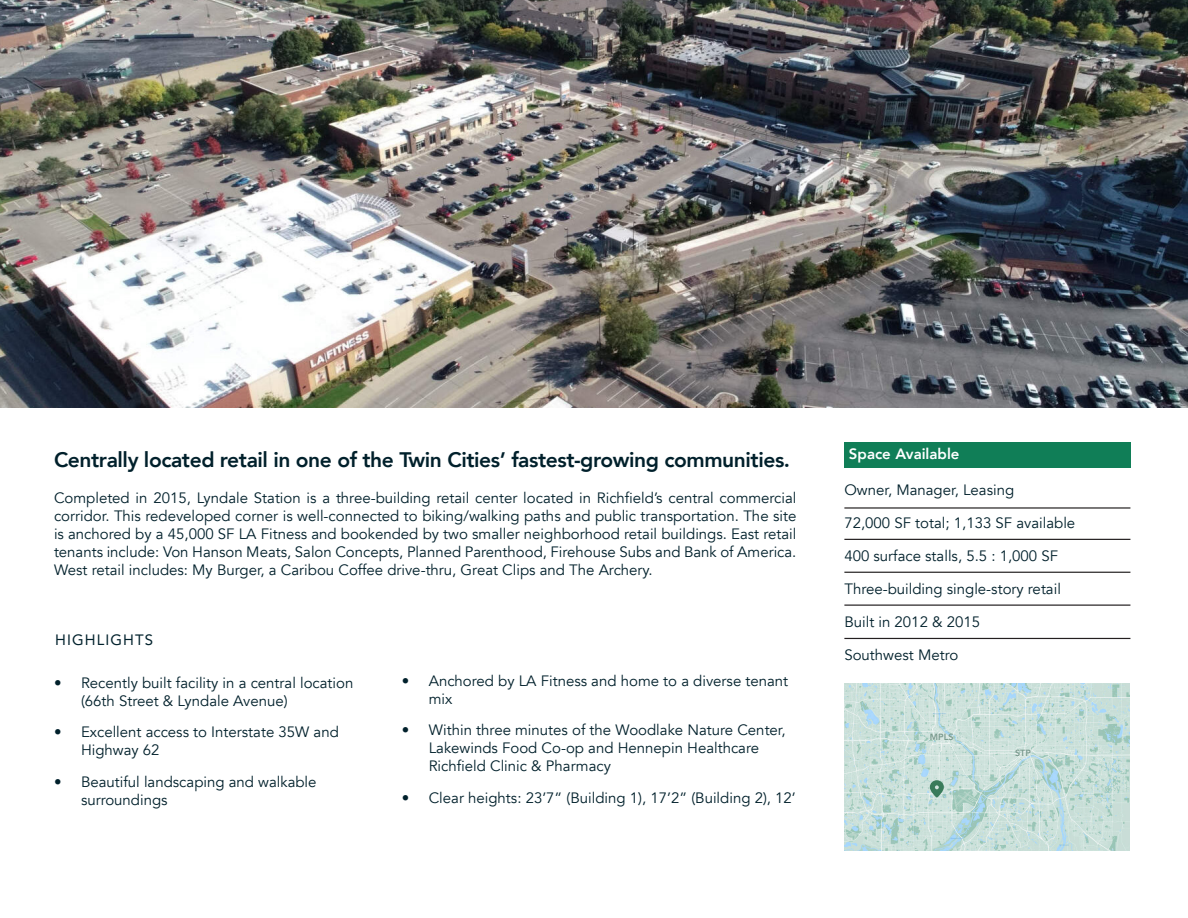
<style>
.page{position:relative;width:1188px;height:918px;background:#fff}
.page>*{position:absolute;margin:0;border:0;box-sizing:border-box;transform-origin:0 0}
.t1{font:800 21px "Avenir";letter-spacing:-.02em;color:#00202b}
.t2{font:15px/18px "Avenir";color:#00202b}
.t3{font:800 15px "Avenir";color:#fff}
.t4{font:15px "Avenir";letter-spacing:.075em;color:#00212c}
.t5{font:800 9px "Avenir";color:#79998d}
</style>
<div class="page">
<img style="left:844px;top:683px;width:285px;height:168px">
<div style="left:844px;top:442px;width:286px;height:26px;background:#107e57"></div>
<hr style="left:844px;top:507px;width:286px;height:2px;background:#231f20">
<hr style="left:844px;top:539px;width:286px;height:1px;background:#231f20">
<svg style="left:930px;top:780px;width:14px;height:17px"></svg>
<hr style="left:844px;top:572px;width:286px;height:1px;background:#231f20">
<hr style="left:844px;top:605px;width:286px;height:1px;background:#231f20">
<hr style="left:844px;top:638px;width:286px;height:1px;background:#231f20">
<img style="left:0;top:0;width:1188px;height:408px">
<p class="t1" style="left:54px;top:444px;width:738px">Centrally located retail in one of the Twin Cities’ fastest-growing communities.</p>
<p class="t2" style="left:54px;top:490px;width:744px;text-align:justify">Completed in 2015, Lyndale Station is a three-building retail center located in Richfield’s central commercial corridor. This redeveloped corner is well-connected to biking/walking paths and public transportation. The site is anchored by a 45,000 SF LA Fitness and bookended by two smaller neighborhood retail buildings. East retail tenants include: Von Hanson Meats, Salon Concepts, Planned Parenthood, Firehouse Subs and Bank of America.<br>West retail includes: My Burger, a Caribou Coffee drive-thru, Great Clips and The Archery.</p>
<p class="t4" style="left:55px;top:628px;width:100px">HIGHLIGHTS</p>
<p class="t2" style="left:81px;top:674px;width:274px;text-indent:-27px">• Recently built facility in a central location (66th Street &amp; Lyndale Avenue)</p>
<p class="t2" style="left:81px;top:723px;width:259px;text-indent:-27px">• Excellent access to Interstate 35W and<br>Highway 62</p>
<p class="t2" style="left:81px;top:773px;width:237px;text-indent:-27px">• Beautiful landscaping and walkable surroundings</p>
<p class="t2" style="left:429px;top:672px;width:361px;text-indent:-27px">• Anchored by LA Fitness and home to a diverse tenant mix</p>
<p class="t2" style="left:429px;top:721px;width:358px;text-indent:-27px">• Within three minutes of the Woodlake Nature Center,<br>Lakewinds Food Co-op and Hennepin Healthcare<br>Richfield Clinic &amp; Pharmacy</p>
<p class="t2" style="left:402px;top:789px;width:396px">• Clear heights: 23’7” (Building 1), 17’2” (Building 2), 12’</p>
<p class="t3" style="left:849px;top:442px;width:112px">Space Available</p>
<p class="t2" style="left:844px;top:481px;width:171px">Owner, Manager, Leasing</p>
<p class="t2" style="left:844px;top:514px;width:232px">72,000 SF total; 1,133 SF available</p>
<p class="t2" style="left:844px;top:547px;width:215px">400 surface stalls, 5.5 : 1,000 SF</p>
<p class="t2" style="left:844px;top:580px;width:218px">Three-building single-story retail</p>
<p class="t2" style="left:844px;top:613px;width:137px">Built in 2012 &amp; 2015</p>
<p class="t2" style="left:844px;top:646px;width:115px">Southwest Metro</p>
<p class="t5" style="left:930px;top:730px;width:25px">MPLS</p>
<p class="t5" style="left:1015px;top:746px;width:17px">STP</p>
</div>
